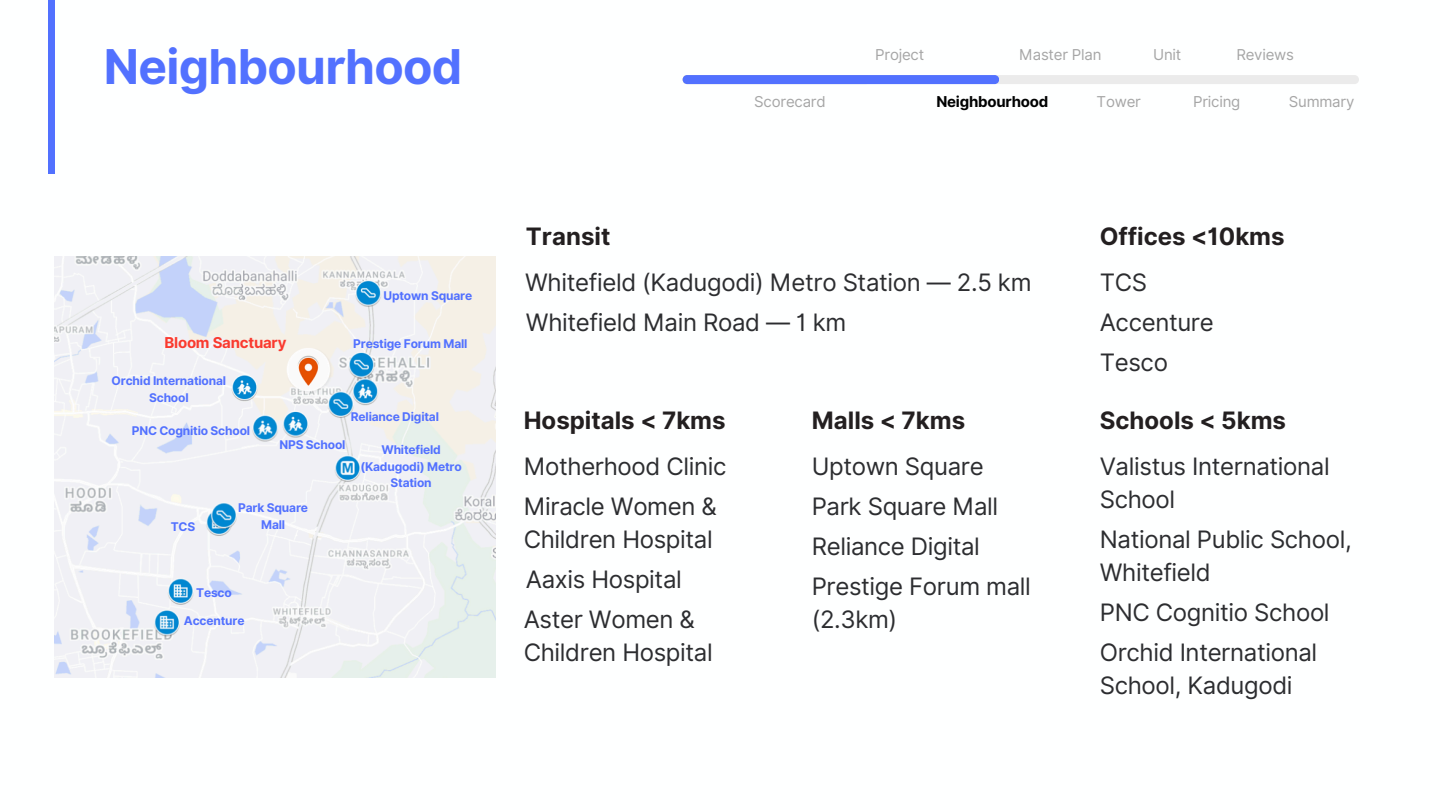
<style>
.page{position:relative;width:1440px;height:810px;background:#fff}
.page>*{position:absolute;margin:0;border:0;box-sizing:border-box;transform-origin:0 0}
.t1{font:700 48px "Inter";letter-spacing:-.015em;color:#5271ff}
.t2{font:24px/33px "Inter";letter-spacing:-.015em;color:#2c2d30}
.t3{font:700 24px "Inter";color:#231f20}
.t4{font:15px "Inter";letter-spacing:-.015em;color:#a6a6a6}
.t5{font:700 15px "Inter";letter-spacing:-.015em;color:#fa3a2f}
.t6{font:700 15px "Inter";letter-spacing:-.015em;color:#000}
.t7{font:700 12px/16.5px "Inter";letter-spacing:-.015em;color:#5271ff;text-align:center}
</style>
<div class="page">
<div style="left:48px;top:0;width:7px;height:174px;background:#5271ff"></div>
<img style="left:55px;top:257px;width:441px;height:420px">
<svg style="left:683px;top:75px;width:676px;height:9px;background:#a4b2f4"></svg>
<h1 class="t1" style="left:104px;top:38px;width:360px">Neighbourhood</h1>
<h4 class="t5" style="left:164px;top:333px;width:124px">Bloom Sanctuary</h4>
<h4 class="t7" style="left:383px;top:287px;width:90px">Uptown Square</h4>
<h3 class="t7" style="left:353px;top:335px;width:116px">Prestige Forum Mall</h3>
<h4 class="t7" style="left:112px;top:373px;width:116px">Orchid International<br>School</h4>
<h4 class="t7" style="left:132px;top:422px;width:120px">PNC Cognitio School</h4>
<h3 class="t7" style="left:351px;top:408px;width:90px">Reliance Digital</h3>
<h4 class="t7" style="left:360px;top:441px;width:103px">Whitefield (Kadugodi) Metro<br>Station</h4>
<h4 class="t7" style="left:279px;top:437px;width:68px">NPS School</h4>
<h4 class="t7" style="left:171px;top:518px;width:26px">TCS</h4>
<h4 class="t7" style="left:238px;top:500px;width:72px">Park Square<br>Mall</h4>
<h4 class="t7" style="left:196px;top:584px;width:37px">Tesco</h4>
<h4 class="t7" style="left:184px;top:613px;width:62px">Accenture</h4>
<h4 class="t4" style="left:754px;top:92px;width:73px">Scorecard</h4>
<h2 class="t4" style="left:875px;top:45px;width:50px">Project</h2>
<h4 class="t4" style="left:1019px;top:45px;width:84px">Master Plan</h4>
<h4 class="t4" style="left:1097px;top:92px;width:46px">Tower</h4>
<h3 class="t4" style="left:1193px;top:92px;width:49px">Pricing</h3>
<h4 class="t4" style="left:1289px;top:92px;width:67px">Summary</h4>
<h4 class="t4" style="left:1153px;top:45px;width:30px">Unit</h4>
<h4 class="t4" style="left:1236px;top:45px;width:59px">Reviews</h4>
<h3 class="t6" style="left:936px;top:92px;width:114px">Neighbourhood</h3>
<h6 class="t3" style="left:526px;top:222px;width:86px">Transit</h6>
<h6 class="t2" style="left:525px;top:266px;width:508px">Whitefield (Kadugodi) Metro Station — 2.5 km</h6>
<p class="t2" style="left:526px;top:305px;width:322px">Whitefield Main Road — 1 km</p>
<p class="t3" style="left:524px;top:405px;width:203px">Hospitals &lt; 7kms</p>
<p class="t2" style="left:524px;top:450px;width:204px">Motherhood Clinic</p>
<h5 class="t2" style="left:524px;top:490px;width:195px">Miracle Women &amp;<br>Children Hospital</h5>
<p class="t2" style="left:526px;top:563px;width:157px">Aaxis Hospital</p>
<p class="t2" style="left:524px;top:603px;width:191px">Aster Women &amp;<br>Children Hospital</p>
<h6 class="t3" style="left:812px;top:405px;width:155px">Malls &lt; 7kms</h6>
<h6 class="t2" style="left:812px;top:450px;width:174px">Uptown Square</h6>
<p class="t2" style="left:812px;top:490px;width:188px">Park Square Mall</p>
<p class="t2" style="left:812px;top:530px;width:170px">Reliance Digital</p>
<p class="t2" style="left:812px;top:570px;width:221px">Prestige Forum mall (2.3km)</p>
<h6 class="t3" style="left:1100px;top:222px;width:186px">Offices &lt;10kms</h6>
<h6 class="t2" style="left:1100px;top:266px;width:49px">TCS</h6>
<p class="t2" style="left:1100px;top:305px;width:116px">Accenture</p>
<p class="t2" style="left:1100px;top:345px;width:70px">Tesco</p>
<h6 class="t3" style="left:1100px;top:405px;width:188px">Schools &lt; 5kms</h6>
<h5 class="t2" style="left:1100px;top:450px;width:231px">Valistus International<br>School</h5>
<h6 class="t2" style="left:1100px;top:523px;width:253px">National Public School,<br>Whitefield</h6>
<p class="t2" style="left:1100px;top:595px;width:231px">PNC Cognitio School</p>
<p class="t2" style="left:1100px;top:635px;width:219px">Orchid International<br>School, Kadugodi</p>
</div>
